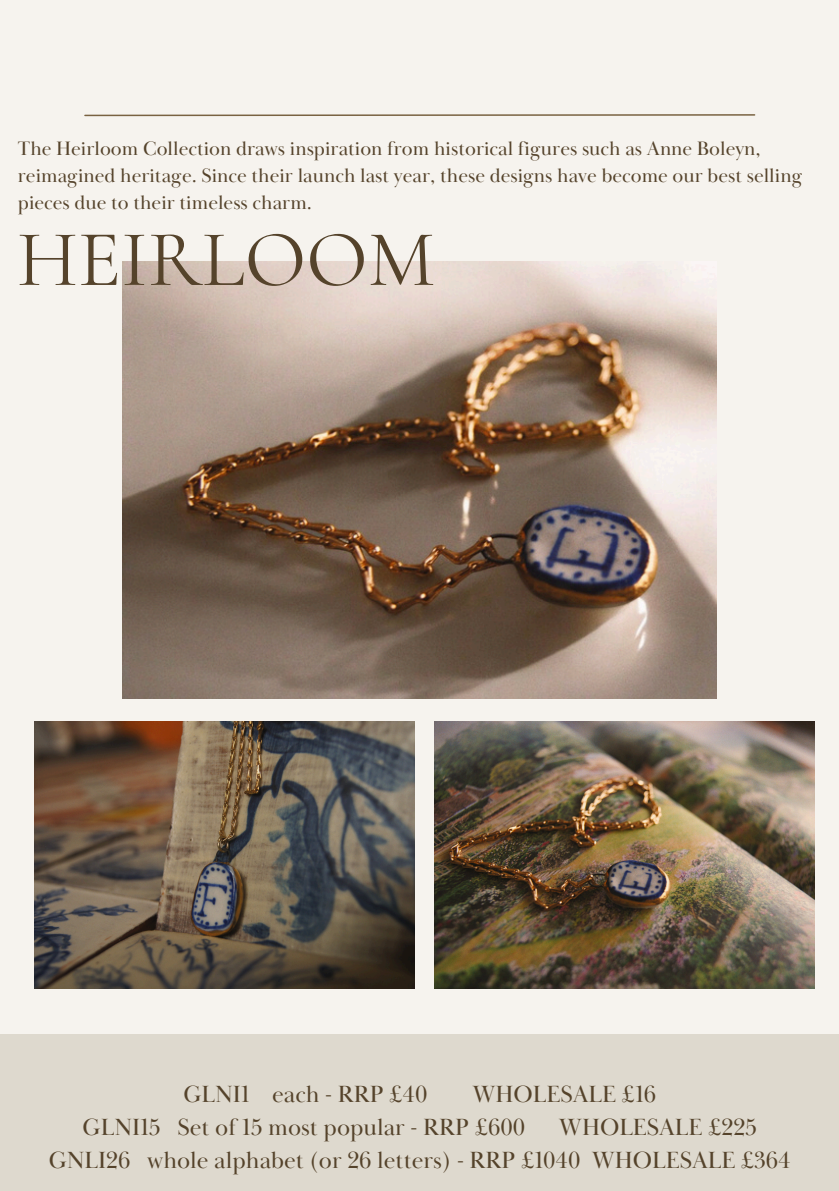
<style>
.page{position:relative;width:839px;height:1191px;background:#fff}
.page>*{position:absolute;margin:0;border:0;box-sizing:border-box;transform-origin:0 0}
.t1{font:80.2px "Cormorant SC";color:#55432b}
.t2{font:24px/33px "Baskerville Display PT";color:#55432b}
.t3{font:20px/27px "Baskerville Display PT";color:#55432b}
</style>
<div class="page">
<div style="left:0;top:0;width:838px;height:1191px;background:#f6f3ee"></div>
<hr style="left:85px;top:114px;width:669px;height:2px;background:#796241">
<div style="left:0;top:1034px;width:838px;height:157px;background:#ded9ce"></div>
<img style="left:122px;top:262px;width:594px;height:436px">
<img style="left:35px;top:721px;width:379px;height:267px">
<img style="left:435px;top:721px;width:379px;height:267px">
<h1 class="t3" style="left:18px;top:136px;width:786px">The Heirloom Collection draws inspiration from historical figures such as Anne Boleyn, reimagined heritage. Since their launch last year, these designs have become our best selling pieces due to their timeless charm.</h1>
<p class="t1" style="left:17px;top:211px;width:419px">HEIRLOOM</p>
<p class="t2" style="left:183px;top:1078px;width:246px">GLNI1 each - RRP £40</p>
<p class="t2" style="left:83px;top:1078px;width:575px;text-indent:390px">WHOLESALE £16<br>GLNI15 Set of 15 most popular - RRP £600</p>
<p class="t2" style="left:49px;top:1111px;width:743px;text-indent:510px">WHOLESALE £225<br>GNLI26 whole alphabet (or 26 letters) - RRP £1040 WHOLESALE £364</p>
</div>
